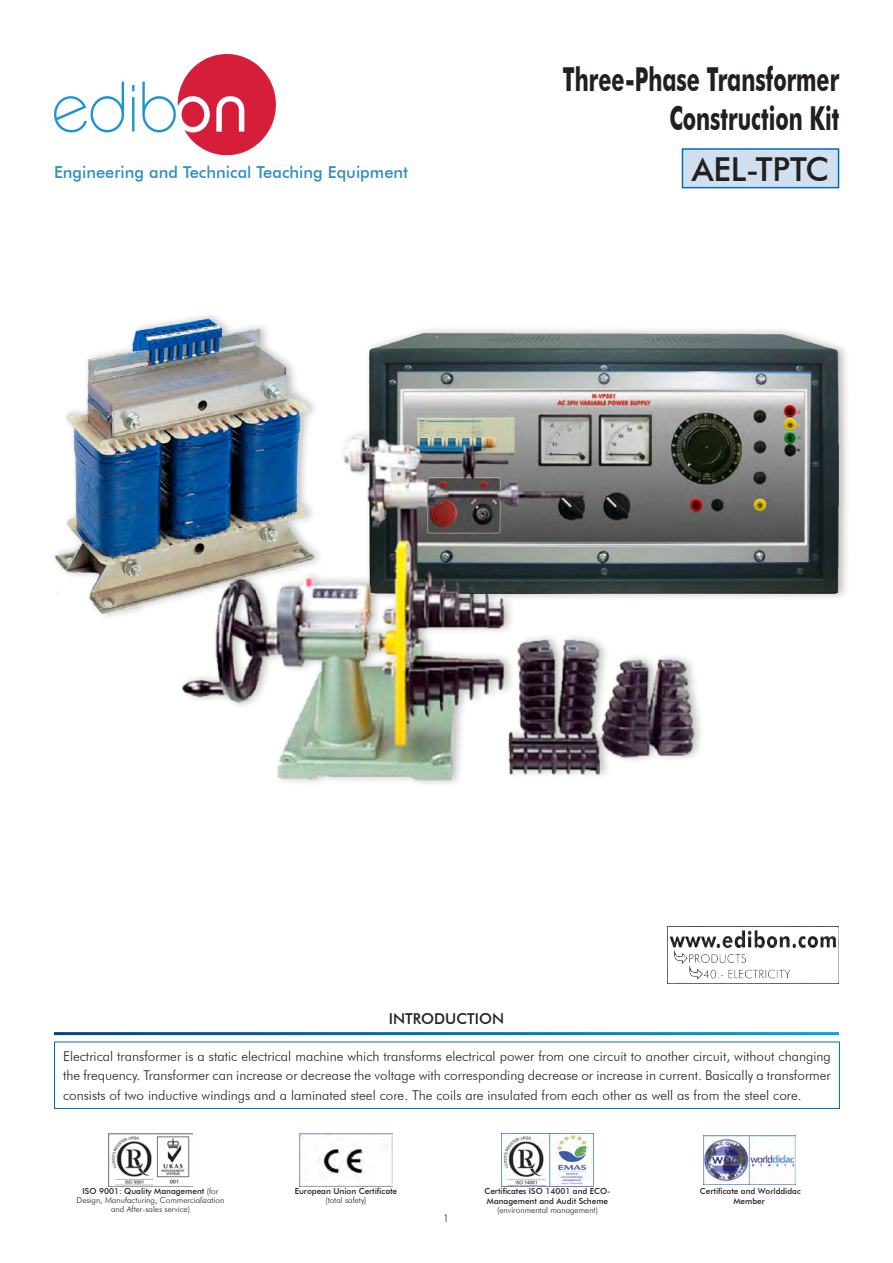
<style>
.page{position:relative;width:893px;height:1263px;background:#fff}
.page>*{position:absolute;margin:0;border:0;box-sizing:border-box;transform-origin:0 0}
.t1{font:700 33px "Futura BT";color:#231f20;scale:.65 1}
.t2{font:500 33px "Futura BT";letter-spacing:-.005em;color:#231f20}
.t3{font:500 16.5px "Futura BT";color:#318ec4}
.LINEAS{font:500 15px "Futura BT";color:#231f20}
.t4{font:300 13.5px/19.5px "Futura BT";color:#231f20;text-align:justify}
.t5{font:300 10.5px "Futura BT";color:#231f20}
.t6{font:500 8.25px/9.9px "Futura BT";color:#231f20;text-align:center}
.t7{font:300 8.25px/9px "Futura BT";color:#231f20;text-align:center}
.s1{font-weight:500}
.s2{font-weight:300}
</style>
<div class="page">
<svg style="left:54px;top:82px;width:70px;height:50px"></svg>
<svg style="left:132px;top:85px;width:2px;height:47px"></svg>
<svg style="left:142px;top:54px;width:134px;height:101px"></svg>
<img style="left:668px;top:926px;width:171px;height:57px">
<div style="left:682px;top:149px;width:156px;height:39px;background:#d0e0f0"></div>
<div style="left:682px;top:148px;width:157px;height:40px;border:2px solid #006faf"></div>
<img style="left:703px;top:1135px;width:92px;height:49px">
<img style="left:501px;top:1133px;width:93px;height:53px">
<img style="left:300px;top:1133px;width:92px;height:53px">
<img style="left:109px;top:1133px;width:83px;height:54px">
<div style="left:51px;top:311px;width:800px;height:477px;background:#231f20;opacity:.3"></div>
<img style="left:54px;top:318px;width:785px;height:462px">
<p class="t1" style="left:563px;top:59px;width:427px">Three-Phase Transformer</p>
<p class="t1" style="left:669px;top:99px;width:263px">Construction Kit</p>
<p class="t3" style="left:54px;top:162px;width:356px">Engineering and Technical Teaching Equipment</p>
<p class="t2" style="left:692px;top:149px;width:139px">AEL-TPTC</p>
<p class="LINEAS" style="left:389px;top:1009px;width:117px">INTRODUCTION</p>
<p class="t4" style="left:63px;top:1046px;width:769px">Electrical transformer is a static electrical machine which transforms electrical power from one circuit to another circuit, without changing the frequency. Transformer can increase or decrease the voltage with corresponding decrease or increase in current. Basically a transformer consists of two inductive windings and a laminated steel core. The coils are insulated from each other as well as from the steel core.</p>
<p class="t7" style="left:77px;top:1186px;width:149px"><span class="s1">ISO 9001: Quality Management</span> (for<br>Design, Manufacturing, Commercialization and After-sales service)</p>
<p class="t6" style="left:295px;top:1186px;width:104px;line-height:9px">European Union Certificate <span class="s2">(total safety)</span></p>
<p class="t6" style="left:484px;top:1186px;width:128px;text-align:left">Certificates ISO 14001 and ECO-<br>Management and Audit Scheme</p>
<p class="t7" style="left:497px;top:1205px;width:102px">(environmental management)</p>
<p class="t5" style="left:443px;top:1211px;width:8px">1</p>
<p class="t6" style="left:700px;top:1186px;width:102px">Certificate and Worlddidac<br>Member</p>
</div>
